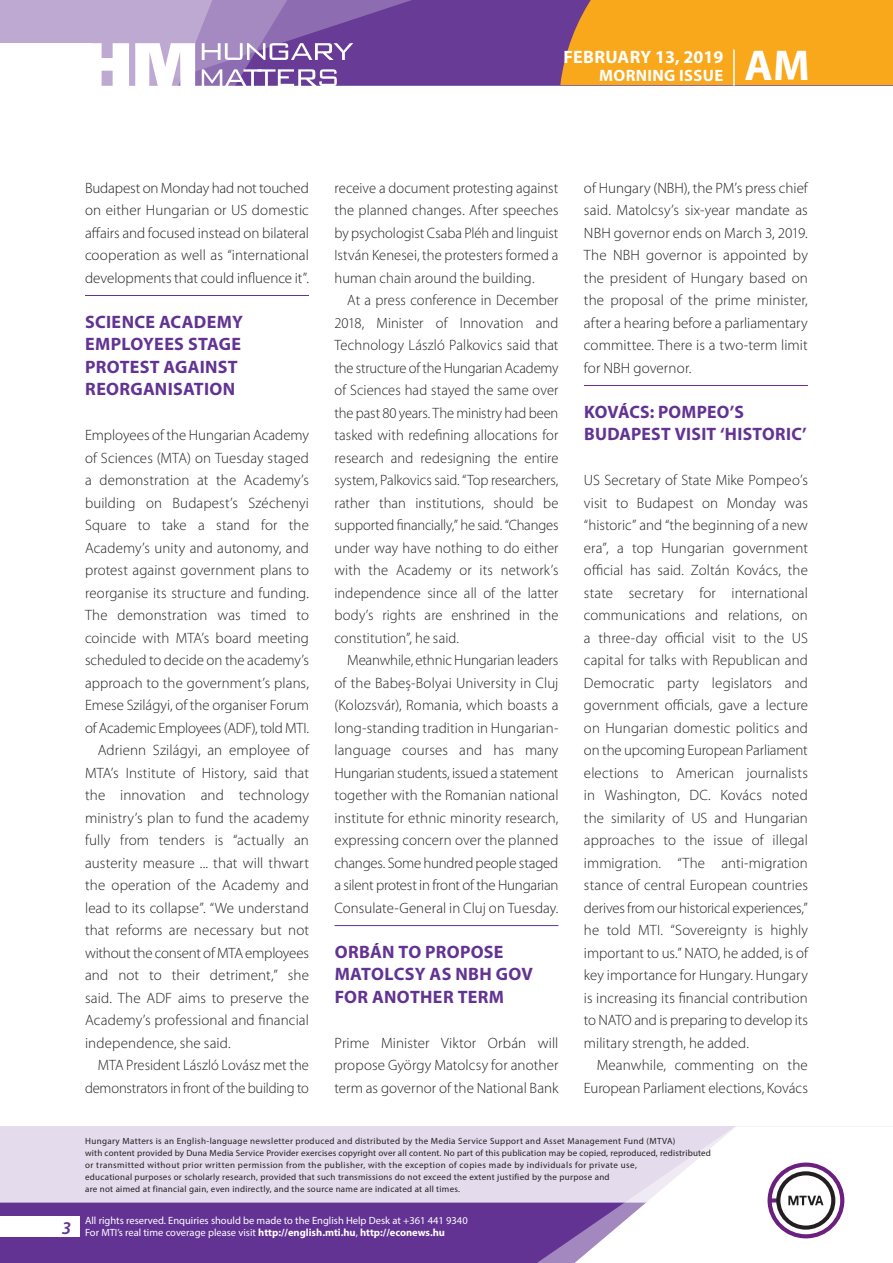
<style>
.page{position:relative;width:893px;height:1263px;background:#fff}
.page>*{position:absolute;margin:0;border:0;box-sizing:border-box;transform-origin:0 0}
.t1{font:700 43.35px "Myriad Pro";color:#fff}
._01_cimsor{font:700 18px/22.5px "Myriad Pro";letter-spacing:.015em;color:#623393}
.t2{font:700 18px "Myriad Pro";color:#fff}
.t3{font:italic 600 18px "Myriad Pro";color:#623393}
.t4{font:700 16.5px "Myriad Pro";letter-spacing:.02em;color:#fff}
._03_kenyer_szöveg-2{font:300 15px/22.5px "Myriad Pro";letter-spacing:.005em;color:#231f20;text-align:justify}
._03_kenyer_szöveg-1{font:300 15px/22.5px "Myriad Pro";color:#231f20;text-align:justify}
.t5{font:10.5px/12px "Myriad Pro";color:#fff}
.t6{font:9px/12px "Myriad Pro";letter-spacing:.03em;color:#231f20}
.s1{font-weight:700}
</style>
<div class="page">
<div style="left:0;top:1126px;width:893px;height:137px;background:#e4dcec"></div>
<div style="left:0;top:1202px;width:506px;height:61px;background:#623393"></div>
<svg style="left:506px;top:1202px;width:69px;height:61px;background:#6b3e99"></svg>
<svg style="left:575px;top:1126px;width:318px;height:137px"></svg>
<div style="left:0;top:1216px;width:79px;height:20px;background:#fff"></div>
<div style="left:0;top:0;width:893px;height:85px;background:#683b97"></div>
<div style="left:560px;top:0;width:333px;height:85px;background:#f9a71b"></div>
<hr style="left:733px;top:49px;width:2px;height:37px;background:#fff">
<svg style="left:0;top:0;width:479px;height:86px"></svg>
<hr style="left:85px;top:295px;width:224px;height:1px;background:#623393">
<hr style="left:334px;top:925px;width:224px;height:1px;background:#623393">
<hr style="left:584px;top:385px;width:224px;height:1px;background:#623393">
<p class="t2" style="left:563px;top:45px;width:161px">FEBRUARY 13, 2019</p>
<p class="t4" style="left:599px;top:65px;width:125px">MORNING ISSUE</p>
<h1 class="t1" style="left:745px;top:37px;width:67px">AM</h1>
<p class="_03_kenyer_szöveg-2" style="left:85px;top:176px;width:225px">Budapest on Monday had not touched on either Hungarian or US domestic affairs and focused instead on bilateral cooperation as well as “international developments that could influence it”.</p>
<p class="_01_cimsor" style="left:85px;top:310px;width:159px">SCIENCE ACADEMY<br>EMPLOYEES STAGE<br>PROTEST AGAINST<br>REORGANISATION</p>
<p class="_03_kenyer_szöveg-1" style="left:85px;top:424px;width:225px">Employees of the Hungarian Academy of Sciences (MTA) on Tuesday staged a demonstration at the Academy’s building on Budapest’s Széchenyi Square to take a stand for the Academy’s unity and autonomy, and protest against government plans to reorganise its structure and funding.<br>The demonstration was timed to coincide with MTA’s board meeting scheduled to decide on the academy’s approach to the government’s plans, Emese Szilágyi, of the organiser Forum of Academic Employees (ADF), told MTI.</p>
<p class="_03_kenyer_szöveg-2" style="left:85px;top:739px;width:225px;text-indent:13px">Adrienn Szilágyi, an employee of MTA’s Institute of History, said that the innovation and technology ministry’s plan to fund the academy fully from tenders is “actually an austerity measure ... that will thwart the operation of the Academy and lead to its collapse”. “We understand that reforms are necessary but not without the consent of MTA employees and not to their detriment,” she said. The ADF aims to preserve the Academy’s professional and financial independence, she said.</p>
<p class="_03_kenyer_szöveg-2" style="left:85px;top:1054px;width:225px;text-align:right">MTA President László Lovász met the demonstrators in front of the building to</p>
<p class="_03_kenyer_szöveg-2" style="left:334px;top:176px;width:225px">receive a document protesting against the planned changes. After speeches by psychologist Csaba Pléh and linguist István Kenesei, the protesters formed a human chain around the building.</p>
<p class="_03_kenyer_szöveg-2" style="left:334px;top:289px;width:225px;text-indent:13px">At a press conference in December 2018, Minister of Innovation and Technology László Palkovics said that the structure of the Hungarian Academy of Sciences had stayed the same over the past 80 years. The ministry had been tasked with redefining allocations for research and redesigning the entire system, Palkovics said. “Top researchers, rather than institutions, should be supported financially,” he said. “Changes under way have nothing to do either with the Academy or its network’s independence since all of the latter body’s rights are enshrined in the constitution”, he said.</p>
<p class="_03_kenyer_szöveg-2" style="left:334px;top:649px;width:225px;text-indent:13px">Meanwhile, ethnic Hungarian leaders of the Babeș-Bolyai University in Cluj (Kolozsvár), Romania, which boasts a long-standing tradition in Hungarian&shy;language courses and has many Hungarian students, issued a statement together with the Romanian national institute for ethnic minority research, expressing concern over the planned changes. Some hundred people staged a silent protest in front of the Hungarian Consulate-General in Cluj on Tuesday.</p>
<p class="_01_cimsor" style="left:335px;top:940px;width:200px">ORBÁN TO PROPOSE<br>MATOLCSY AS NBH GOV<br>FOR ANOTHER TERM</p>
<p class="_03_kenyer_szöveg-1" style="left:334px;top:1031px;width:225px">Prime Minister Viktor Orbán will propose György Matolcsy for another term as governor of the National Bank</p>
<p class="_03_kenyer_szöveg-1" style="left:584px;top:176px;width:225px">of Hungary (NBH), the PM’s press chief said. Matolcsy’s six-year mandate as NBH governor ends on March 3, 2019.<br>The NBH governor is appointed by the president of Hungary based on the proposal of the prime minister, after a hearing before a parliamentary committee. There is a two-term limit for NBH governor.</p>
<p class="_01_cimsor" style="left:584px;top:400px;width:224px">KOVÁCS: POMPEO’S<br>BUDAPEST VISIT ‘HISTORIC’</p>
<p class="_03_kenyer_szöveg-1" style="left:584px;top:469px;width:225px">US Secretary of State Mike Pompeo’s visit to Budapest on Monday was “historic” and “the beginning of a new era”, a top Hungarian government official has said. Zoltán Kovács, the state secretary for international communications and relations, on a three-day official visit to the US capital for talks with Republican and Democratic party legislators and government officials, gave a lecture on Hungarian domestic politics and on the upcoming European Parliament elections to American journalists in Washington, DC. Kovács noted the similarity of US and Hungarian approaches to the issue of illegal immigration. “The anti-migration stance of central European countries derives from our historical experiences,” he told MTI. “Sovereignty is highly important to us.” NATO, he added, is of key importance for Hungary. Hungary is increasing its financial contribution to NATO and is preparing to develop its military strength, he added.</p>
<p class="_03_kenyer_szöveg-2" style="left:584px;top:1054px;width:225px;text-align:right">Meanwhile, commenting on the<br>European Parliament elections, Kovács</p>
<p class="t3" style="left:62px;top:1217px;width:11px">3</p>
<p class="t6" style="left:85px;top:1134px;width:627px">Hungary Matters is an English-language newsletter produced and distributed by the Media Service Support and Asset Management Fund (MTVA)<br>with content provided by Duna Media Service Provider exercises copyright over all content. No part of this publication may be copied, reproduced, redistributed or transmitted without prior written permission from the publisher, with the exception of copies made by individuals for private use,<br>educational purposes or scholarly research, provided that such transmissions do not exceed the extent justified by the purpose and<br>are not aimed at financial gain, even indirectly, and the source name are indicated at all times.</p>
<p class="t5" style="left:85px;top:1214px;width:384px">All rights reserved. Enquiries should be made to the English Help Desk at +361 441 9340<br>For MTI’s real time coverage please visit <span class="s1">http://english.mti.hu</span>, <span class="s1">http://econews.hu</span></p>
</div>
